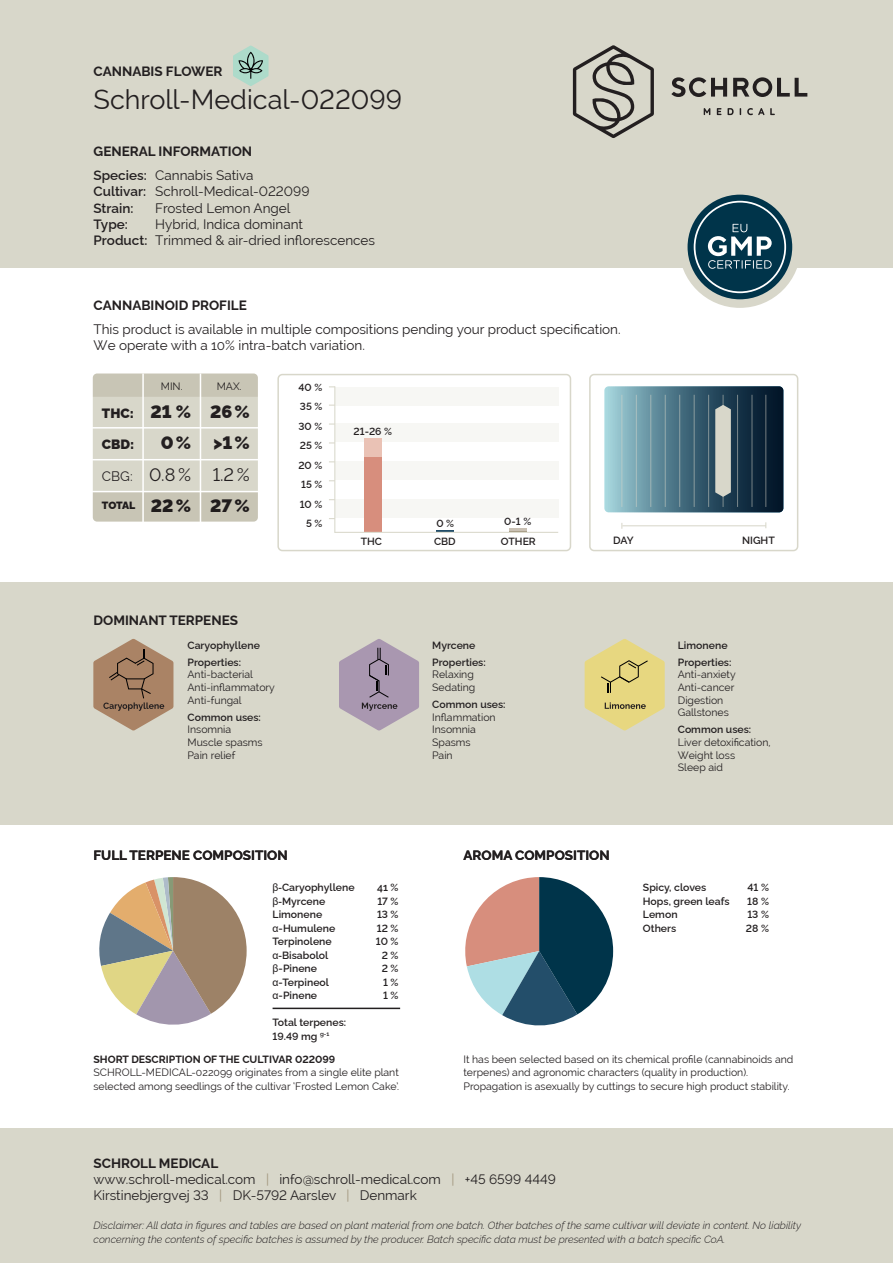
<style>
.page{position:relative;width:893px;height:1263px;background:#fff}
.page>*{position:absolute;margin:0;border:0;box-sizing:border-box;transform-origin:0 0}
.t1{font:27px "Raleway";color:#231f20}
.t2{font:100 18px/31.5px "Raleway";color:#231f20;text-align:justify}
.t3{font:13.5px/16.2px "Raleway";color:#231f20}
.t4{font:100 13.5px/23.7px "Raleway";color:#231f20}
.t5{font:10.5px/12.6px "Raleway";color:#231f20}
.t6{font:100 10.5px/17.1px "Raleway";color:#231f20}
.t7{font:italic 100 10.5px/13.5px "Raleway";color:#231f20}
.t8{font:100 10.35px/19.5px "Raleway";color:#231f20;text-align:right}
.s1{font-weight:400}
.s2{font-weight:100}
.s3{font-size:13.5px}
.s4{font-weight:400;font-size:13.5px}
.s5{font-family:"Arial";font-weight:400}
.s6{color:#a1957d}
</style>
<div class="page">
<div style="left:93px;top:373px;width:165px;height:149px;background:#d8d7ca;border-radius:4px"></div>
<div style="left:0;top:0;width:893px;height:268px;background:#d8d7ca"></div>
<svg style="left:679px;top:186px;width:122px;height:122px"></svg>
<div style="left:689px;top:197px;width:101px;height:100px;background:#00344a;border-radius:50%"></div>
<div style="left:688px;top:195px;width:104px;height:104px;border:4px solid #00344a;border-radius:50%"></div>
<div style="left:694px;top:201px;width:92px;height:92px;border:2px solid #fff;border-radius:50%"></div>
<svg style="left:708px;top:224px;width:64px;height:45px"></svg>
<svg style="left:233px;top:45px;width:36px;height:41px"></svg>
<hr style="left:92px;top:427px;width:166px;height:2px;background:#fff">
<hr style="left:92px;top:459px;width:166px;height:1px;background:#fff">
<hr style="left:92px;top:491px;width:166px;height:1px;background:#fff">
<div style="left:0;top:582px;width:893px;height:243px;background:#d8d7ca"></div>
<div style="left:0;top:1128px;width:893px;height:135px;background:#d8d7ca"></div>
<hr style="left:273px;top:1008px;width:127px;height:1px;background:#231f20">
<svg style="left:99px;top:877px;width:148px;height:148px"></svg>
<svg style="left:465px;top:877px;width:148px;height:149px"></svg>
<div style="left:589px;top:374px;width:209px;height:177px;border:2px solid #d8d7ca;border-radius:4px"></div>
<svg style="left:93px;top:492px;width:165px;height:30px;background:#c9c6b7"></svg>
<div style="left:93px;top:373px;width:165px;height:24px;background:#c8c5b5"></div>
<hr style="left:142px;top:373px;width:2px;height:179px;background:#fff">
<hr style="left:200px;top:373px;width:1px;height:179px;background:#fff">
<svg style="left:604px;top:386px;width:179px;height:126px;background:#466a7a"></svg>
<hr style="left:621px;top:395px;width:1px;height:112px;background:#d8d7ca">
<hr style="left:636px;top:395px;width:1px;height:112px;background:#d8d7ca">
<hr style="left:650px;top:395px;width:1px;height:112px;background:#d8d7ca">
<hr style="left:665px;top:395px;width:1px;height:112px;background:#d8d7ca">
<hr style="left:679px;top:395px;width:1px;height:112px;background:#d8d7ca">
<hr style="left:694px;top:395px;width:1px;height:112px;background:#d8d7ca">
<hr style="left:708px;top:395px;width:1px;height:112px;background:#d8d7ca">
<hr style="left:723px;top:395px;width:1px;height:112px;background:#d8d7ca">
<hr style="left:737px;top:395px;width:1px;height:112px;background:#d8d7ca">
<hr style="left:751px;top:395px;width:1px;height:112px;background:#d8d7ca">
<hr style="left:765px;top:395px;width:1px;height:112px;background:#d8d7ca">
<svg style="left:715px;top:405px;width:16px;height:92px"></svg>
<hr style="left:622px;top:525px;width:144px;height:1px;background:#d8d7ca">
<svg style="left:733px;top:77px;width:74px;height:20px"></svg>
<svg style="left:671px;top:77px;width:56px;height:20px"></svg>
<svg style="left:704px;top:108px;width:6px;height:7px"></svg>
<svg style="left:717px;top:108px;width:4px;height:7px"></svg>
<svg style="left:727px;top:108px;width:7px;height:7px"></svg>
<svg style="left:747px;top:108px;width:17px;height:7px"></svg>
<svg style="left:770px;top:108px;width:5px;height:7px"></svg>
<svg style="left:573px;top:45px;width:81px;height:93px"></svg>
<div style="left:335px;top:499px;width:223px;height:19px;background:#f7f7f4"></div>
<div style="left:335px;top:461px;width:223px;height:19px;background:#f7f7f4"></div>
<div style="left:335px;top:423px;width:223px;height:19px;background:#f7f7f4"></div>
<div style="left:335px;top:387px;width:223px;height:19px;background:#f7f7f4"></div>
<div style="left:277px;top:374px;width:294px;height:177px;border:2px solid #d8d7ca;border-radius:4px"></div>
<hr style="left:334px;top:386px;width:1px;height:147px;background:#d8d7ca">
<div style="left:364px;top:438px;width:18px;height:94px;background:#eac2b5"></div>
<div style="left:364px;top:457px;width:18px;height:75px;background:#d78e7d"></div>
<hr style="left:509px;top:528px;width:18px;height:4px;background:#cac1b4">
<svg style="left:509px;top:531px;width:18px;height:1px"></svg>
<svg style="left:436px;top:530px;width:18px;height:2px"></svg>
<hr style="left:335px;top:532px;width:223px;height:1px;background:#d8d7ca">
<svg style="left:93px;top:639px;width:81px;height:92px"></svg>
<svg style="left:339px;top:639px;width:80px;height:92px"></svg>
<svg style="left:584px;top:639px;width:81px;height:92px"></svg>
<p class="t4" style="left:94px;top:60px;width:130px">CANNABIS FLOWER</p>
<h1 class="t1" style="left:94px;top:84px;width:310px">Schroll-Medical-022099</h1>
<p class="t4" style="left:94px;top:140px;width:161px">GENERAL INFORMATION<br>Species: <span class="s1">Cannabis Sativa</span></p>
<p class="t3" style="left:94px;top:183px;width:217px"><span class="s2">Cultivar:</span> Schroll-Medical-022099<br><span class="s2">Strain:</span></p>
<p class="t3" style="left:155px;top:201px;width:137px">Frosted Lemon Angel</p>
<p class="t3" style="left:94px;top:217px;width:283px;text-indent:62px">Hybrid, Indica dominant<br><span class="s2">Product:</span> Trimmed &amp; air-dried inflorescences</p>
<p class="t4" style="left:94px;top:213px;width:36px">Type:</p>
<p class="t4" style="left:94px;top:294px;width:155px">CANNABINOID PROFILE</p>
<p class="t3" style="left:94px;top:321px;width:529px">This product is available in multiple compositions pending your product specification.<br>We operate with a 10% intra-batch variation.</p>
<p class="t5" style="left:161px;top:380px;width:23px">MIN.</p>
<p class="t5" style="left:217px;top:380px;width:26px">MAX.</p>
<h2 class="t2" style="left:102px;top:394px;width:149px"><span class="s3">THC:</span> 21 % 26 %</h2>
<p class="t4" style="left:102px;top:433px;width:34px">CBD:</p>
<h2 class="t2" style="left:102px;top:425px;width:149px;text-indent:59px">0 % &gt;1 % <span class="s4">CBG:</span> <span class="s1">0.8 % 1.2 % </span><sup>TOTAL</sup> 22 % 27 %</h2>
<p class="t8" style="left:298px;top:376px;width:25px">40 %<br>35 %<br>30 %<br>25 %<br>20 %<br>15 %<br>10 %<br>5 %</p>
<p class="t4" style="left:94px;top:608px;width:146px">DOMINANT TERPENES</p>
<p class="t6" style="left:188px;top:638px;width:74px">Caryophyllene<br>Properties:</p>
<p class="t5" style="left:188px;top:669px;width:89px">Anti-bacterial<br>Anti-inflammatory<br>Anti-fungal</p>
<p class="t6" style="left:188px;top:710px;width:75px">Common uses:</p>
<p class="t5" style="left:188px;top:724px;width:77px">Insomnia<br>Muscle spasms<br>Pain relief</p>
<p class="t8" style="left:354px;top:421px;width:40px">21-26 %</p>
<p class="t8" style="left:436px;top:512px;width:19px">0 %</p>
<p class="t8" style="left:504px;top:510px;width:28px">0-1 %</p>
<p class="t8" style="left:361px;top:532px;width:23px">THC</p>
<p class="t8" style="left:434px;top:532px;width:23px">CBD</p>
<p class="t8" style="left:501px;top:532px;width:36px">OTHER</p>
<p class="t6" style="left:432px;top:638px;width:55px">Myrcene<br>Properties:</p>
<p class="t5" style="left:432px;top:669px;width:45px">Relaxing<br>Sedating</p>
<p class="t6" style="left:432px;top:697px;width:75px">Common uses:</p>
<p class="t5" style="left:432px;top:711px;width:65px">Inflammation<br>Insomnia<br>Spasms<br>Pain</p>
<p class="t6" style="left:613px;top:533px;width:22px">DAY</p>
<p class="t6" style="left:742px;top:533px;width:34px">NIGHT</p>
<p class="t6" style="left:678px;top:638px;width:55px">Limonene<br>Properties:</p>
<p class="t5" style="left:678px;top:669px;width:59px">Anti-anxiety<br>Anti-cancer<br>Digestion<br>Gallstones</p>
<p class="t6" style="left:678px;top:722px;width:75px">Common uses:</p>
<p class="t5" style="left:678px;top:736px;width:94px">Liver detoxification,<br>Weight loss<br>Sleep aid</p>
<p class="t4" style="left:94px;top:844px;width:196px">FULL TERPENE COMPOSITION</p>
<p class="t4" style="left:463px;top:844px;width:148px">AROMA COMPOSITION</p>
<p class="t6" style="left:273px;top:878px;width:84px"><span class="s5">β-</span>Caryophyllene</p>
<p class="t6" style="left:377px;top:878px;width:23px">41 %</p>
<p class="t6" style="left:273px;top:893px;width:54px"><span class="s5">β-</span>Myrcene</p>
<p class="t6" style="left:377px;top:891px;width:23px">17 %</p>
<p class="t6" style="left:273px;top:905px;width:51px">Limonene</p>
<p class="t6" style="left:377px;top:905px;width:23px">13 %</p>
<p class="t6" style="left:273px;top:918px;width:64px"><span class="s5">α</span>-Humulene</p>
<p class="t6" style="left:377px;top:918px;width:23px">12 %</p>
<p class="t6" style="left:273px;top:932px;width:61px">Terpinolene</p>
<p class="t6" style="left:376px;top:932px;width:24px">10 %</p>
<p class="t6" style="left:273px;top:945px;width:57px"><span class="s5">α-</span>Bisabolol</p>
<p class="t6" style="left:382px;top:945px;width:18px">2 %</p>
<p class="t6" style="left:273px;top:959px;width:46px"><span class="s5">β</span>-Pinene</p>
<p class="t6" style="left:382px;top:959px;width:18px">2 %</p>
<p class="t6" style="left:273px;top:972px;width:58px"><span class="s5">α</span>-Terpineol</p>
<p class="t6" style="left:383px;top:972px;width:17px">1 %</p>
<p class="t6" style="left:273px;top:986px;width:46px"><span class="s5">α</span>-Pinene</p>
<p class="t6" style="left:383px;top:986px;width:17px">1 %</p>
<p class="t6" style="left:273px;top:1017px;width:75px;line-height:13.5px">Total terpenes:<br>19.49 mg <sup>g-1</sup></p>
<p class="t6" style="left:643px;top:878px;width:65px">Spicy, cloves</p>
<p class="t6" style="left:747px;top:878px;width:23px">41 %</p>
<p class="t6" style="left:643px;top:891px;width:88px">Hops, green leafs</p>
<p class="t6" style="left:747px;top:891px;width:23px">18 %</p>
<p class="t6" style="left:643px;top:905px;width:36px">Lemon</p>
<p class="t6" style="left:747px;top:905px;width:23px">13 %</p>
<p class="t6" style="left:643px;top:918px;width:35px">Others</p>
<p class="t6" style="left:746px;top:918px;width:25px">28 %</p>
<p class="t6" style="left:94px;top:1049px;width:243px">SHORT DESCRIPTION OF THE CULTIVAR 022099</p>
<p class="t5" style="left:94px;top:1067px;width:307px;line-height:13.5px">SCHROLL-MEDICAL-022099 originates from a single elite plant selected among seedlings of the cultivar ‘Frosted Lemon Cake’.</p>
<p class="t5" style="left:463px;top:1052px;width:331px;line-height:13.5px">It has been selected based on its chemical profile (cannabinoids and terpenes) and agronomic characters (quality in production).<br>Propagation is asexually by cuttings to secure high product stability.</p>
<p class="t3" style="left:94px;top:1155px;width:464px"><span class="s2">SCHROLL MEDICAL<br></span>www.schroll-medical.com <span class="s6">|</span> info@schroll-medical.com <span class="s6">|</span> +45 6599 4449<br>Kirstinebjergvej 33 <span class="s6">|</span> DK-5792 Aarslev <span class="s6">|</span> Denmark</p>
<p class="t7" style="left:94px;top:1218px;width:709px">Disclaimer: All data in figures and tables are based on plant material from one batch. Other batches of the same cultivar will deviate in content. No liability concerning the contents of specific batches is assumed by the producer. Batch specific data must be presented with a batch specific CoA.</p>
</div>
